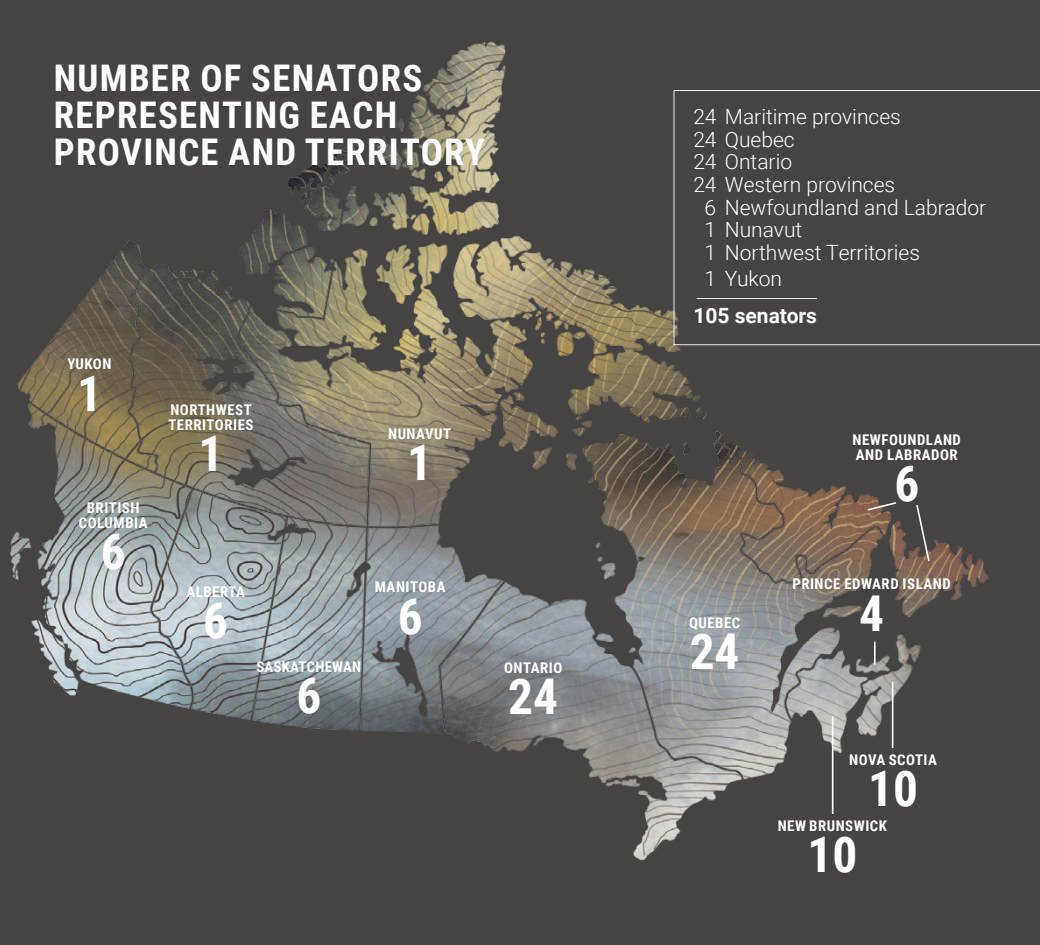
<style>
.page{position:relative;width:1040px;height:945px;background:#464343}
.page>*{position:absolute;margin:0;border:0;box-sizing:border-box;transform-origin:0 0}
.t1{font:700 49.35px "Roboto Condensed";color:#fff}
.t2{font:700 36.75px/36.8px "Roboto Condensed";letter-spacing:.035em;color:#fff}
.t3{font:300 21px "Roboto";color:#fff}
.t4{font:700 21px "Roboto";color:#fff}
.t5{font:700 14.88px/14.9px "Roboto Condensed";letter-spacing:.035em;color:#fff}
.t6{font:700 14.88px "Roboto Condensed";letter-spacing:.015em;color:#fff}
</style>
<div class="page">
<img style="left:10px;top:41px;width:1022px;height:820px">
<hr style="left:831px;top:716px;width:2px;height:98px;background:#fff">
<svg style="left:874px;top:642px;width:1px;height:23px"></svg>
<hr style="left:891px;top:682px;width:2px;height:66px;background:#fff">
<svg style="left:673px;top:90px;width:367px;height:255px"></svg>
<hr style="left:696px;top:298px;width:120px;height:1px;background:#fff">
<svg style="left:915px;top:503px;width:15px;height:60px"></svg>
<svg style="left:865px;top:501px;width:32px;height:11px"></svg>
<h2 class="t2" style="left:54px;top:59px;width:432px">NUMBER OF SENATORS<br>REPRESENTING EACH<br>PROVINCE AND TERRITORY</h2>
<p class="t5" style="left:68px;top:356px;width:45px">YUKON</p>
<h1 class="t1" style="left:77px;top:358px;width:26px">1</h1>
<p class="t5" style="left:79px;top:500px;width:70px;text-align:center">BRITISH<br>COLUMBIA</p>
<h1 class="t1" style="left:101px;top:517px;width:26px">6</h1>
<p class="t5" style="left:168px;top:402px;width:87px">NORTHWEST<br>TERRITORIES</p>
<h1 class="t1" style="left:198px;top:419px;width:26px">1</h1>
<p class="t5" style="left:388px;top:426px;width:64px">NUNAVUT</p>
<h1 class="t1" style="left:407px;top:428px;width:26px">1</h1>
<p class="t5" style="left:186px;top:584px;width:60px">ALBERTA</p>
<h1 class="t1" style="left:203px;top:586px;width:26px">6</h1>
<p class="t6" style="left:256px;top:656px;width:106px">SASKATCHEWAN</p>
<h1 class="t1" style="left:296px;top:661px;width:26px">6</h1>
<p class="t5" style="left:375px;top:579px;width:72px">MANITOBA</p>
<h1 class="t1" style="left:398px;top:581px;width:26px">6</h1>
<p class="t5" style="left:504px;top:659px;width:60px">ONTARIO</p>
<h1 class="t1" style="left:508px;top:661px;width:51px">24</h1>
<h3 class="t3" style="left:693px;top:102px;width:209px">24 Maritime provinces</h3>
<h3 class="t3" style="left:693px;top:124px;width:103px">24 Quebec</h3>
<h3 class="t3" style="left:693px;top:147px;width:100px">24 Ontario</h3>
<h3 class="t3" style="left:693px;top:170px;width:203px">24 Western provinces</h3>
<h3 class="t3" style="left:704px;top:193px;width:283px">6 Newfoundland and Labrador</h3>
<h3 class="t3" style="left:704px;top:215px;width:99px">1 Nunavut</h3>
<h3 class="t3" style="left:704px;top:238px;width:217px">1 Northwest Territories</h3>
<h3 class="t3" style="left:704px;top:264px;width:79px">1 Yukon</h3>
<h3 class="t4" style="left:693px;top:301px;width:125px">105 senators</h3>
<p class="t5" style="left:689px;top:615px;width:53px">QUEBEC</p>
<h1 class="t1" style="left:689px;top:617px;width:51px">24</h1>
<p class="t5" style="left:852px;top:432px;width:110px">NEWFOUNDLAND<br>AND LABRADOR</p>
<h1 class="t1" style="left:894px;top:449px;width:26px">6</h1>
<p class="t5" style="left:792px;top:576px;width:160px">PRINCE EDWARD ISLAND</p>
<h1 class="t1" style="left:859px;top:578px;width:26px">4</h1>
<p class="t5" style="left:849px;top:752px;width:89px">NOVA SCOTIA</p>
<h1 class="t1" style="left:868px;top:754px;width:51px">10</h1>
<p class="t5" style="left:777px;top:817px;width:111px">NEW BRUNSWICK</p>
<h1 class="t1" style="left:807px;top:820px;width:51px">10</h1>
</div>
